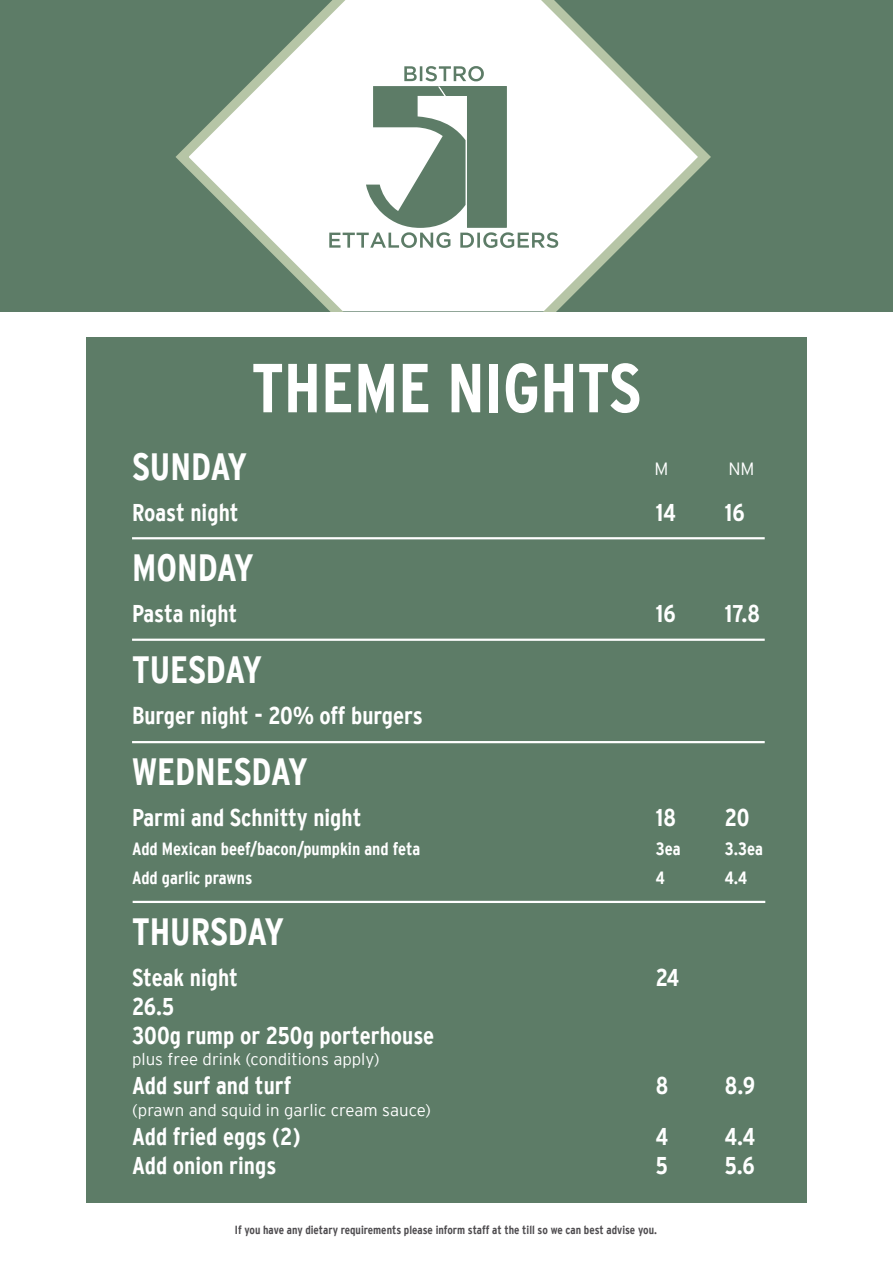
<style>
.page{position:relative;width:893px;height:1263px;background:#fff}
.page>*{position:absolute;margin:0;border:0;box-sizing:border-box;transform-origin:0 0}
.t1{font:700 condensed 69.15px "Interstate";color:#fff}
.t2{font:700 condensed 37.95px "Interstate";color:#fff}
.t3{font:700 condensed 24.3px "Interstate";color:#fff}
.t4{font:700 condensed 17.7px "Interstate";color:#fff}
.t5{font:300 17.7px "Interstate";color:#fff}
.t6{font:300 16.8px "Interstate";color:#fff}
.t7{font:700 condensed 11.85px "Interstate";color:#4f4d50}
</style>
<div class="page">
<div style="left:86px;top:337px;width:720px;height:865px;background:#5d7c67"></div>
<hr style="left:132px;top:537px;width:633px;height:2px;background:#fff">
<hr style="left:132px;top:639px;width:633px;height:2px;background:#fff">
<hr style="left:132px;top:741px;width:633px;height:2px;background:#fff">
<hr style="left:133px;top:901px;width:632px;height:2px;background:#fff">
<div style="left:0;top:0;width:893px;height:311px;background:#5d7c67"></div>
<svg style="left:175px;top:0;width:536px;height:311px"></svg>
<svg style="left:329px;top:66px;width:229px;height:182px"></svg>
<p class="t1" style="left:252px;top:349px;width:391px">THEME NIGHTS</p>
<p class="t2" style="left:132px;top:445px;width:117px">SUNDAY</p>
<p class="t3" style="left:132px;top:499px;width:108px">Roast night</p>
<p class="t3" style="left:656px;top:499px;width:22px">14</p>
<p class="t3" style="left:725px;top:499px;width:22px">16</p>
<p class="t2" style="left:132px;top:547px;width:123px">MONDAY</p>
<p class="t3" style="left:132px;top:600px;width:107px">Pasta night</p>
<p class="t3" style="left:656px;top:600px;width:22px">16</p>
<p class="t3" style="left:725px;top:600px;width:37px">17.8</p>
<p class="t2" style="left:132px;top:649px;width:132px">TUESDAY</p>
<p class="t3" style="left:132px;top:702px;width:292px">Burger night - 20% off burgers</p>
<p class="t2" style="left:132px;top:750px;width:177px">WEDNESDAY</p>
<p class="t3" style="left:132px;top:804px;width:231px">Parmi and Schnitty night</p>
<p class="t3" style="left:656px;top:804px;width:22px">18</p>
<p class="t3" style="left:725px;top:804px;width:26px">20</p>
<p class="t4" style="left:132px;top:839px;width:290px">Add Mexican beef/bacon/pumpkin and feta</p>
<p class="t4" style="left:656px;top:839px;width:26px">3ea</p>
<p class="t4" style="left:725px;top:839px;width:40px">3.3ea</p>
<p class="t4" style="left:132px;top:868px;width:122px">Add garlic prawns</p>
<p class="t4" style="left:656px;top:868px;width:11px">4</p>
<p class="t4" style="left:725px;top:868px;width:24px">4.4</p>
<p class="t2" style="left:132px;top:910px;width:154px">THURSDAY</p>
<p class="t3" style="left:132px;top:964px;width:108px">Steak night</p>
<p class="t3" style="left:656px;top:964px;width:25px">24</p>
<p class="t3" style="left:132px;top:993px;width:44px">26.5</p>
<p class="t3" style="left:132px;top:1022px;width:304px">300g rump or 250g porterhouse</p>
<p class="t6" style="left:132px;top:1050px;width:249px">plus free drink (conditions apply)</p>
<p class="t3" style="left:132px;top:1072px;width:161px">Add surf and turf</p>
<p class="t3" style="left:656px;top:1072px;width:14px">8</p>
<p class="t3" style="left:725px;top:1072px;width:32px">8.9</p>
<p class="t6" style="left:132px;top:1100px;width:301px">(prawn and squid in garlic cream sauce)</p>
<p class="t3" style="left:132px;top:1122px;width:170px">Add fried eggs (2)</p>
<p class="t3" style="left:656px;top:1122px;width:14px">4</p>
<p class="t3" style="left:725px;top:1122px;width:32px">4.4</p>
<p class="t3" style="left:132px;top:1151px;width:146px">Add onion rings</p>
<p class="t3" style="left:656px;top:1151px;width:14px">5</p>
<p class="t3" style="left:725px;top:1151px;width:32px">5.6</p>
<p class="t5" style="left:654px;top:459px;width:15px">M</p>
<p class="t5" style="left:728px;top:459px;width:28px">NM</p>
<p class="t7" style="left:235px;top:1223px;width:424px">If you have any dietary requirements please inform staff at the till so we can best advise you.</p>
</div>
